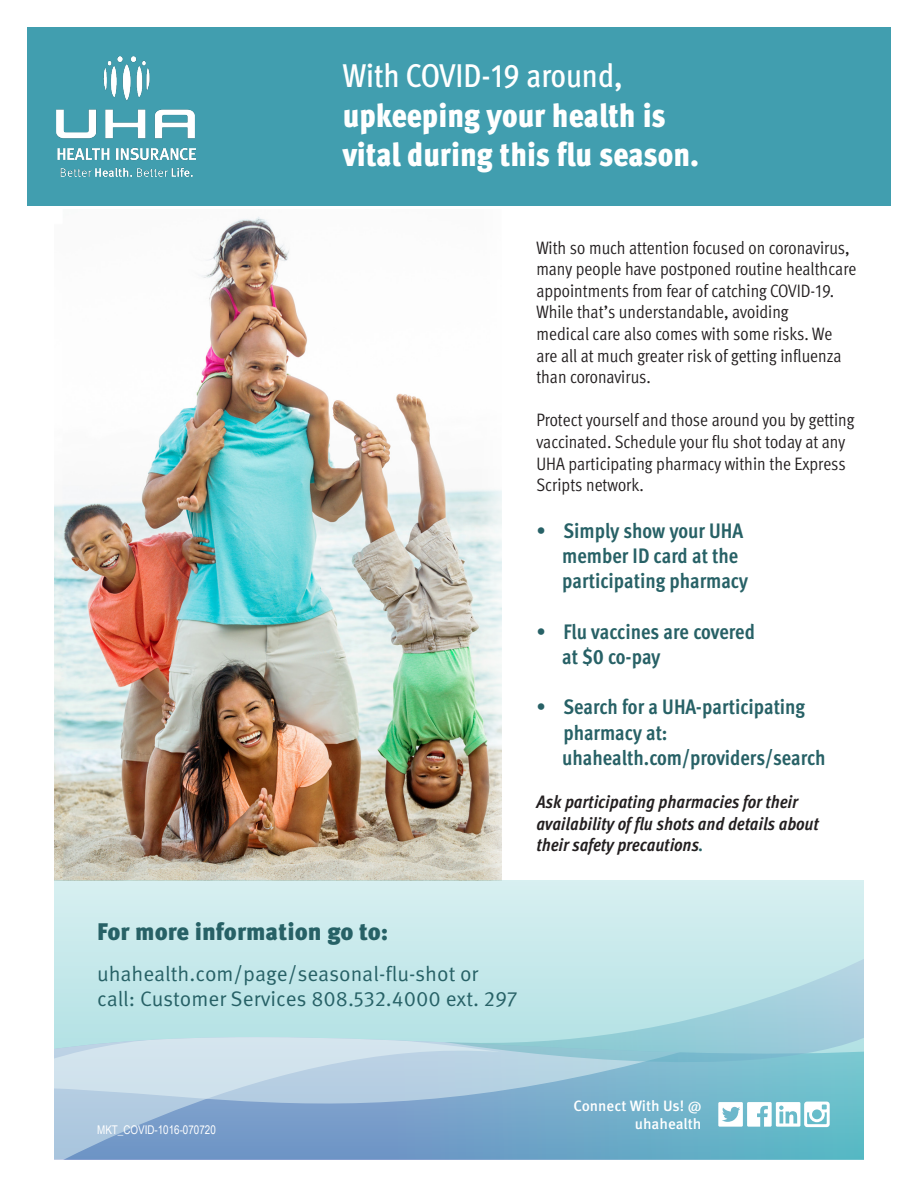
<style>
.page{position:relative;width:918px;height:1188px;background:#fff}
.page>*{position:absolute;margin:0;border:0;box-sizing:border-box;transform-origin:0 0}
.t1{font:900 condensed 33px "Meta OT";color:#fff}
.t2{font:500 condensed 33px "Meta OT";color:#fff}
.t3{font:900 24px "Meta OT";color:#276166}
.t4{font:700 condensed 21px/25.2px "Meta OT";color:#276166}
.t5{font:21px "Meta OT Norm";color:#276166}
.t6{font:18px/21.6px "Meta OT Cond Norm";color:#231f20}
.t7{font:italic 700 condensed 18px "Meta OT";color:#231f20}
.t8{font:500 15px/18px "Meta OT";color:#fff;text-align:right}
.t9{font:12px "Arial Narrow";color:#fff}
.s1{color:#276166}
</style>
<div class="page">
<div style="left:27px;top:27px;width:864px;height:179px;background:#419eaf"></div>
<img style="left:54px;top:216px;width:447px;height:664px">
<svg style="left:54px;top:880px;width:810px;height:157px;background:#c9eaeb"></svg>
<svg style="left:510px;top:1075px;width:354px;height:84px;background:#66bbc9"></svg>
<svg style="left:54px;top:1037px;width:708px;height:121px;background:#95bbd6"></svg>
<svg style="left:444px;top:949px;width:420px;height:126px;background:#afdae1"></svg>
<svg style="left:718px;top:1102px;width:112px;height:25px"></svg>
<img style="left:57px;top:56px;width:138px;height:120px">
<p class="t2" style="left:343px;top:55px;width:281px">With COVID-19 around,</p>
<p class="t1" style="left:343px;top:94px;width:324px">upkeeping your health is</p>
<p class="t1" style="left:343px;top:134px;width:358px">vital during this flu season.</p>
<p class="t6" style="left:536px;top:236px;width:322px">With so much attention focused on coronavirus, many people have postponed routine healthcare appointments from fear of catching COVID-19.<br>While that’s understandable, avoiding</p>
<p class="t6" style="left:536px;top:323px;width:298px">medical care also comes with some risks. We</p>
<p class="t6" style="left:536px;top:344px;width:307px">are all at much greater risk of getting influenza than coronavirus.</p>
<p class="t6" style="left:536px;top:409px;width:320px">Protect yourself and those around you by getting vaccinated. Schedule your flu shot today at any UHA participating pharmacy within the Express Scripts network.</p>
<p class="t4" style="left:536px;top:518px;width:208px">• Simply show your UHA</p>
<p class="t4" style="left:562px;top:543px;width:178px">member ID card at the</p>
<p class="t4" style="left:562px;top:569px;width:187px">participating pharmacy</p>
<p class="t4" style="left:536px;top:619px;width:220px">• Flu vaccines are covered</p>
<p class="t4" style="left:562px;top:644px;width:100px">at $0 co-pay</p>
<p class="t4" style="left:563px;top:695px;width:243px;text-indent:-27px">• Search for a UHA-participating pharmacy at:</p>
<p class="t4" style="left:562px;top:745px;width:265px">uhahealth.com/providers/search</p>
<p class="t7" style="left:536px;top:790px;width:263px">Ask participating pharmacies for their</p>
<p class="t7" style="left:536px;top:812px;width:284px">availability of flu shots and details about</p>
<p class="t7" style="left:536px;top:833px;width:169px">their safety precautions<span class="s1">.</span></p>
<p class="t3" style="left:97px;top:917px;width:293px">For more information go to:</p>
<p class="t5" style="left:97px;top:961px;width:383px">uhahealth.com/page/seasonal-flu-shot or</p>
<p class="t5" style="left:97px;top:987px;width:422px">call: Customer Services 808.532.4000 ext. 297</p>
<p class="t9" style="left:97px;top:1121px;width:120px">MKT_COVID-1016-070720</p>
<p class="t8" style="left:574px;top:1097px;width:129px">Connect With Us! @ uhahealth</p>
</div>
